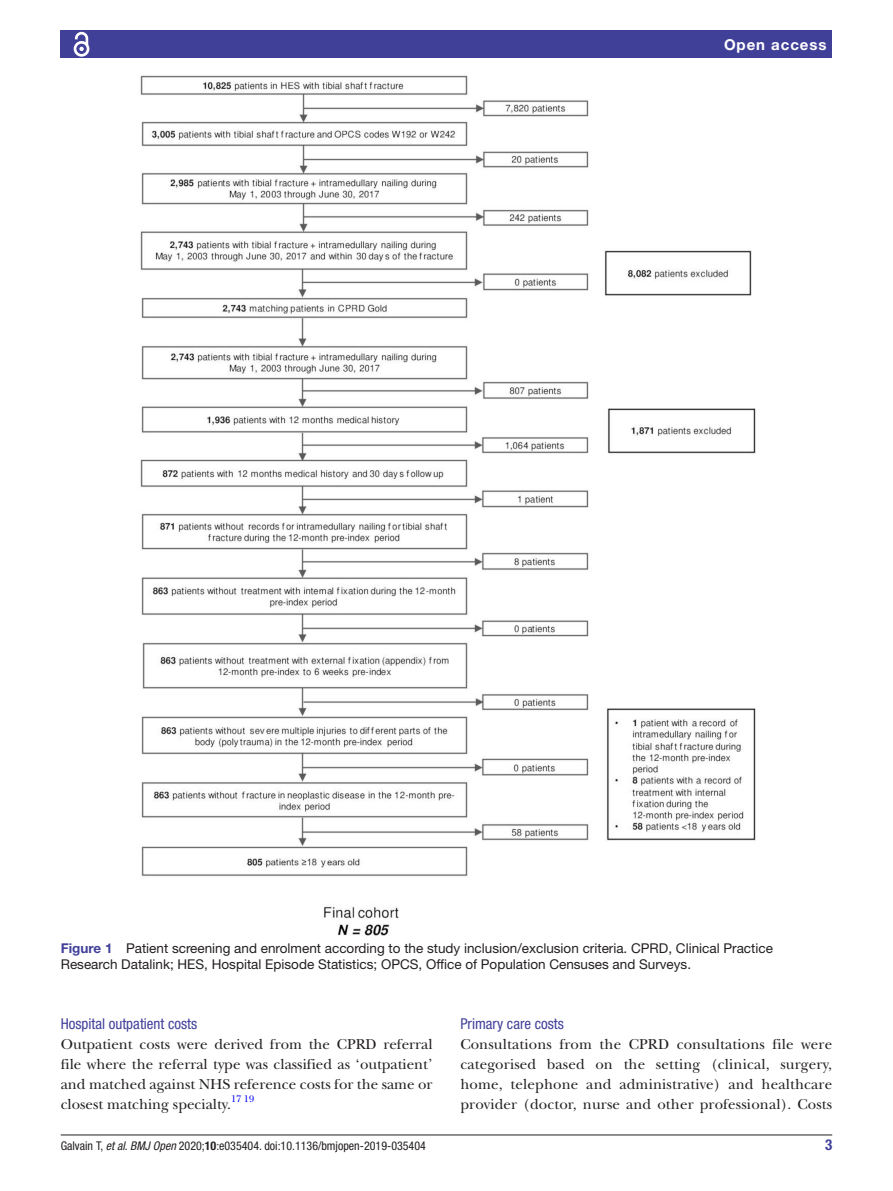
<style>
.page{position:relative;width:893px;height:1191px;background:#fff}
.page>*{position:absolute;margin:0;border:0;box-sizing:border-box;transform-origin:0 0}
.t1{font:15px/20.1px "New Baskerville";letter-spacing:.005em;color:#231f20;text-align:justify}
.t2{font:condensed 15px "Helvetica Neue LT Std";color:#414099}
.t3{font:700 15px "Helvetica Neue LT Std";letter-spacing:.065em;color:#fff}
.t4{font:700 condensed 15px "Helvetica Neue LT Std";color:#414099}
.t5{font:13.5px/16.2px "Helvetica Neue LT Std";color:#231f20}
.t6{font:condensed 12px "Helvetica Neue LT Std";color:#231f20}
.t7{font:9.9px "New Baskerville";color:#00f}
.s1{font-weight:700;color:#414099}
.s2{font-style:italic}
.s3{font-weight:700}
</style>
<div class="page">
<hr style="left:61px;top:1134px;width:771px;height:1px;background:#231f20">
<div style="left:61px;top:31px;width:771px;height:27px;background:#414099"></div>
<svg style="left:73px;top:31px;width:17px;height:26px"></svg>
<img style="left:140px;top:75px;width:615px;height:860px">
<p class="t3" style="left:724px;top:35px;width:104px">Open access</p>
<p class="t5" style="left:61px;top:940px;width:714px"><span class="s1">Figure 1</span> Patient screening and enrolment according to the study inclusion/exclusion criteria. CPRD, Clinical Practice<br>Research Datalink; HES, Hospital Episode Statistics; OPCS, Office of Population Censuses and Surveys.</p>
<p class="t2" style="left:61px;top:1014px;width:138px">Hospital outpatient costs</p>
<p class="t1" style="left:61px;top:1034px;width:373px">Outpatient costs were derived from the CPRD referral file where the referral type was classified as ‘outpatient’ and matched against NHS reference costs for the same or closest matching specialty.</p>
<p class="t7" style="left:231px;top:1093px;width:25px">17 19</p>
<p class="t2" style="left:460px;top:1014px;width:105px">Primary care costs</p>
<p class="t1" style="left:460px;top:1034px;width:373px">Consultations from the CPRD consultations file were categorised based on the setting (clinical, surgery, home, telephone and administrative) and healthcare provider (doctor, nurse and other professional). Costs</p>
<p class="t6" style="left:61px;top:1138px;width:367px">Galvain T, <span class="s2">et al</span>. <span class="s2">BMJ Open</span> 2020;<span class="s3">10</span>:e035404. doi:10.1136/bmjopen-2019-035404</p>
<p class="t4" style="left:825px;top:1135px;width:9px">3</p>
</div>
